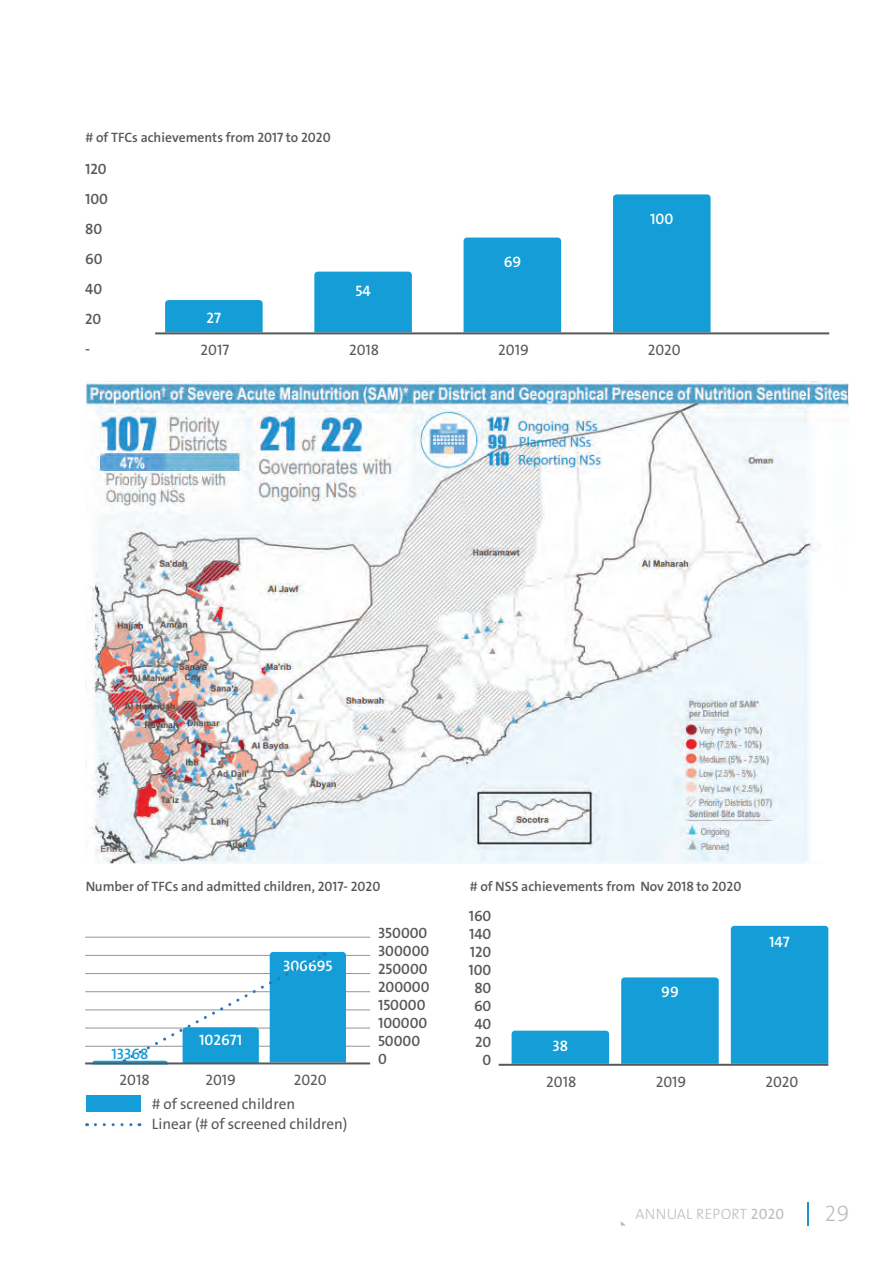
<style>
.page{position:relative;width:893px;height:1263px;background:#fff}
.page>*{position:absolute;margin:0;border:0;box-sizing:border-box;transform-origin:0 0}
.t1{font:300 22.5px "Bahij The Sans Arabic";color:#bcbdc0}
.t2{font:15.15px/19.5px "Bahij The Sans Arabic";color:#57585a}
.t3{font:600 15.15px "Bahij The Sans Arabic";color:#fff}
.t4{font:600 15.15px "Bahij The Sans Arabic";color:#149dd6}
.t5{font:600 15px/18px "Bahij The Sans Arabic";color:#57585a}
.t6{font:300 15px "Bahij The Sans Arabic";letter-spacing:.02em;color:#bcbdc0}
.t7{font:600 13.65px "Bahij The Sans Arabic";color:#57585a}
.s1{font-weight:400}
</style>
<div class="page">
<hr style="left:807px;top:1202px;width:2px;height:23px;background:#2890cf">
<hr style="left:85px;top:937px;width:285px;height:1px;background:#939598">
<hr style="left:85px;top:973px;width:285px;height:1px;background:#939598">
<hr style="left:85px;top:1009px;width:285px;height:1px;background:#939598">
<hr style="left:85px;top:955px;width:285px;height:1px;background:#939598">
<hr style="left:85px;top:991px;width:285px;height:1px;background:#939598">
<hr style="left:85px;top:1028px;width:285px;height:1px;background:#939598">
<hr style="left:85px;top:1046px;width:285px;height:1px;background:#939598">
<div style="left:86px;top:1095px;width:54px;height:16px;background:#149dd6"></div>
<hr style="left:85px;top:1062px;width:285px;height:2px;background:#57585a">
<svg style="left:92px;top:952px;width:254px;height:111px"></svg>
<svg style="left:95px;top:1123px;width:45px;height:3px"></svg>
<div style="left:613px;top:194px;width:98px;height:138px;background:#149dd6"></div>
<div style="left:464px;top:238px;width:97px;height:94px;background:#149dd6"></div>
<div style="left:314px;top:272px;width:98px;height:60px;background:#149dd6"></div>
<div style="left:165px;top:300px;width:98px;height:32px;background:#149dd6"></div>
<hr style="left:155px;top:332px;width:674px;height:2px;background:#57585a">
<img style="left:85px;top:382px;width:764px;height:481px">
<div style="left:731px;top:926px;width:97px;height:138px;background:#149dd6"></div>
<div style="left:621px;top:977px;width:98px;height:87px;background:#149dd6"></div>
<div style="left:512px;top:1031px;width:97px;height:33px;background:#149dd6"></div>
<hr style="left:499px;top:1064px;width:329px;height:2px;background:#57585a">
<p class="t7" style="left:86px;top:127px;width:247px"># of TFCs achievements from 2017 to 2020</p>
<p class="t5" style="left:85px;top:154px;width:24px;line-height:30px">120<br>100<br>80<br>60<br>40<br>20 -</p>
<p class="t3" style="left:207px;top:305px;width:16px">27</p>
<p class="t2" style="left:201px;top:341px;width:30px">2017</p>
<p class="t3" style="left:355px;top:279px;width:17px">54</p>
<p class="t3" style="left:504px;top:249px;width:19px">69</p>
<p class="t3" style="left:650px;top:206px;width:25px">100</p>
<p class="t2" style="left:349px;top:341px;width:32px">2018</p>
<p class="t2" style="left:498px;top:341px;width:32px">2019</p>
<p class="t2" style="left:648px;top:341px;width:34px">2020</p>
<p class="t7" style="left:86px;top:876px;width:296px">Number of TFCs and admitted children, 2017- 2020</p>
<p class="t7" style="left:470px;top:876px;width:273px"># of NSS achievements from Nov 2018 to 2020</p>
<p class="t4" style="left:111px;top:1041px;width:39px">13368</p>
<p class="t3" style="left:199px;top:1027px;width:44px">102671</p>
<p class="t3" style="left:283px;top:953px;width:51px">306695</p>
<p class="t5" style="left:378px;top:924px;width:53px">350000<br>300000<br>250000<br>200000<br>150000<br>100000<br>50000<br>0</p>
<p class="t5" style="left:468px;top:907px;width:24px;text-align:right">160<br>140<br>120<br>100<br>80<br>60<br>40<br>20<br>0</p>
<p class="t3" style="left:552px;top:1033px;width:17px">38</p>
<p class="t3" style="left:661px;top:979px;width:19px">99</p>
<p class="t3" style="left:769px;top:930px;width:22px">147</p>
<p class="t2" style="left:120px;top:1070px;width:32px">2018</p>
<p class="t2" style="left:205px;top:1070px;width:32px">2019</p>
<p class="t2" style="left:294px;top:1070px;width:34px">2020</p>
<p class="t2" style="left:152px;top:1095px;width:197px"># of screened children<br>Linear (# of screened children)</p>
<p class="t2" style="left:546px;top:1072px;width:32px">2018</p>
<p class="t2" style="left:656px;top:1072px;width:32px">2019</p>
<p class="t2" style="left:765px;top:1072px;width:34px">2020</p>
<p class="t6" style="left:635px;top:1202px;width:150px">ANNUAL REPORT <span class="s1">2020</span></p>
<h1 class="t1" style="left:825px;top:1195px;width:26px">29</h1>
</div>
